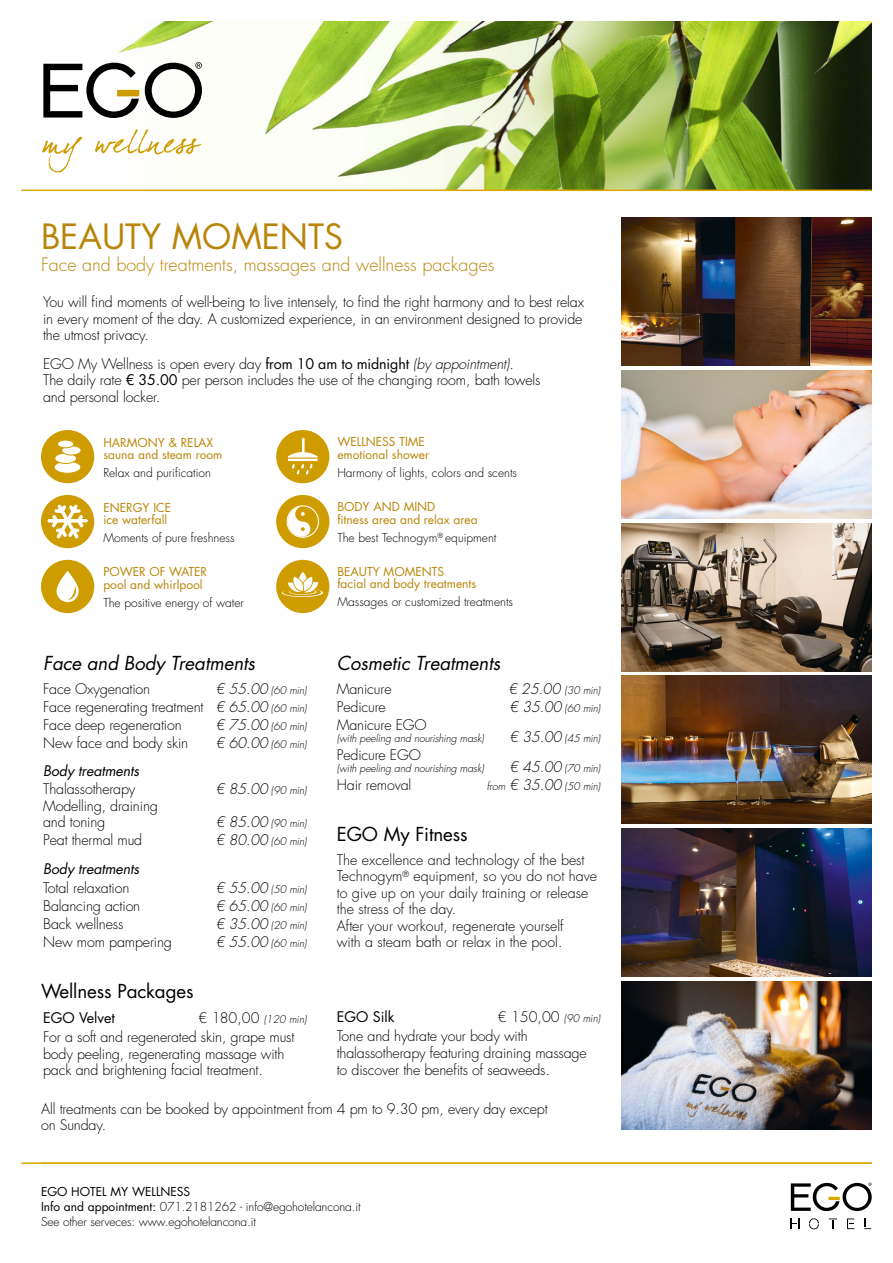
<style>
.page{position:relative;width:893px;height:1263px;background:#fff}
.page>*{position:absolute;margin:0;border:0;box-sizing:border-box;transform-origin:0 0}
.t1{font:33.9px "Futura Std";color:#b98508}
.t2{font:italic 18.75px "Futura Std";letter-spacing:-.005em;color:#000}
.t3{font:18.75px "Futura Std";letter-spacing:-.005em;color:#000}
.t4{font:300 17.85px "Futura Std";color:#b98508}
.t5{font:300 14.25px/16.5px "Futura Std";letter-spacing:-.01em;color:#000}
.t6{font:italic 14.25px "Futura Std";letter-spacing:-.01em;color:#000}
.t7{font:14.25px "Futura Std";color:#000}
.t8{font:300 12px/15px "Futura Std";color:#000}
.t9{font:12px/12px "Futura Std";color:#b98508}
.t10{font:italic 300 10.5px "Futura Std";letter-spacing:-.01em;color:#000}
.s1{font-weight:400}
.s2{font-style:italic}
.s3{font-size:14.25px}
.s4{font-style:italic;font-size:10.5px}
.s5{font-style:normal;font-size:14.25px}
</style>
<div class="page">
<img style="left:21px;top:21px;width:851px;height:169px">
<hr style="left:21px;top:190px;width:851px;height:1px;background:#d9a900">
<hr style="left:21px;top:1162px;width:851px;height:2px;background:#d9a900">
<svg style="left:42px;top:137px;width:40px;height:35px"></svg>
<svg style="left:95px;top:129px;width:106px;height:25px"></svg>
<svg style="left:43px;top:63px;width:96px;height:55px"></svg>
<svg style="left:145px;top:62px;width:57px;height:56px"></svg>
<svg style="left:809px;top:1218px;width:10px;height:11px"></svg>
<svg style="left:791px;top:1218px;width:8px;height:11px"></svg>
<svg style="left:847px;top:1218px;width:7px;height:11px"></svg>
<svg style="left:829px;top:1218px;width:8px;height:11px"></svg>
<svg style="left:864px;top:1218px;width:7px;height:11px"></svg>
<svg style="left:791px;top:1182px;width:81px;height:29px"></svg>
<div style="left:41px;top:560px;width:53px;height:53px;background:#cf9c00;border-radius:50%"></div>
<svg style="left:57px;top:571px;width:22px;height:31px"></svg>
<div style="left:41px;top:495px;width:53px;height:53px;background:#cf9c00;border-radius:50%"></div>
<svg style="left:48px;top:504px;width:40px;height:35px"></svg>
<div style="left:41px;top:430px;width:53px;height:53px;background:#cf9c00;border-radius:50%"></div>
<div style="left:54px;top:461px;width:27px;height:12px;background:#fff;border-radius:50%"></div>
<div style="left:54px;top:461px;width:27px;height:13px;border:1px solid #cf9c00;border-radius:50%"></div>
<div style="left:55px;top:453px;width:22px;height:10px;background:#fff;border-radius:50%"></div>
<div style="left:54px;top:453px;width:23px;height:11px;border:1px solid #cf9c00;border-radius:50%"></div>
<div style="left:62px;top:446px;width:19px;height:9px;background:#fff;border-radius:50%"></div>
<div style="left:61px;top:445px;width:21px;height:10px;border:1px solid #cf9c00;border-radius:50%"></div>
<div style="left:57px;top:440px;width:17px;height:8px;background:#fff;border-radius:50%"></div>
<div style="left:57px;top:440px;width:17px;height:8px;border:1px solid #cf9c00;border-radius:50%"></div>
<div style="left:276px;top:495px;width:53px;height:53px;background:#cf9c00;border-radius:50%"></div>
<svg style="left:287px;top:505px;width:32px;height:33px"></svg>
<div style="left:276px;top:560px;width:53px;height:53px;background:#cf9c00;border-radius:50%"></div>
<svg style="left:282px;top:572px;width:41px;height:25px"></svg>
<div style="left:276px;top:430px;width:53px;height:53px;background:#cf9c00;border-radius:50%"></div>
<svg style="left:287px;top:447px;width:31px;height:28px"></svg>
<hr style="left:302px;top:438px;width:3px;height:15px;background:#fff">
<img style="left:622px;top:218px;width:250px;height:148px">
<img style="left:622px;top:370px;width:250px;height:148px">
<img style="left:622px;top:523px;width:250px;height:148px">
<img style="left:622px;top:829px;width:250px;height:148px">
<img style="left:622px;top:676px;width:250px;height:148px">
<img style="left:622px;top:981px;width:250px;height:148px">
<h1 class="t1" style="left:41px;top:215px;width:304px">BEAUTY MOMENTS</h1>
<p class="t4" style="left:41px;top:254px;width:455px">Face and body treatments, massages and wellness packages</p>
<p class="t5" style="left:43px;top:294px;width:542px;text-align:justify">You will find moments of well-being to live intensely, to find the right harmony and to best relax in every moment of the day. A customized experience, in an environment designed to provide the utmost privacy.</p>
<p class="t5" style="left:43px;top:355px;width:499px">EGO My Wellness is open every day <span class="s1">from 10 am to midnight</span> <span class="s2">(by appointment).<br></span>The daily rate <span class="s1">€ 35.00</span> per person includes the use of the changing room, bath towels and personal locker.</p>
<p class="t9" style="left:103px;top:436px;width:121px">HARMONY &amp; RELAX sauna and steam room</p>
<p class="t8" style="left:103px;top:465px;width:109px">Relax and purification</p>
<p class="t9" style="left:103px;top:501px;width:69px">ENERGY ICE ice waterfall</p>
<p class="t8" style="left:103px;top:530px;width:133px">Moments of pure freshness</p>
<p class="t9" style="left:103px;top:565px;width:105px;line-height:13.5px">POWER OF WATER pool and whirlpool</p>
<p class="t8" style="left:103px;top:596px;width:142px">The positive energy of water</p>
<h2 class="t2" style="left:43px;top:651px;width:213px">Face and Body Treatments</h2>
<p class="t5" style="left:43px;top:681px;width:109px">Face Oxygenation</p>
<p class="t10" style="left:216px;top:683px;width:92px"><span class="s3">€ 55.00</span> (60 min)</p>
<p class="t5" style="left:43px;top:698px;width:265px;line-height:18px">Face regenerating treatment <span class="s2">€ 65.00</span> <span class="s4">(60 min)<br></span>Face deep regeneration</p>
<p class="t10" style="left:216px;top:719px;width:92px"><span class="s3">€ 75.00</span> (60 min)</p>
<p class="t5" style="left:43px;top:735px;width:147px">New face and body skin</p>
<p class="t10" style="left:216px;top:737px;width:92px"><span class="s3">€ 60.00</span> (60 min)</p>
<p class="t6" style="left:43px;top:762px;width:98px">Body treatments</p>
<p class="t5" style="left:43px;top:781px;width:94px">Thalassotherapy</p>
<p class="t10" style="left:216px;top:784px;width:92px"><span class="s3">€ 85.00</span> (90 min)</p>
<p class="t5" style="left:43px;top:798px;width:116px">Modelling, draining and toning</p>
<p class="t10" style="left:216px;top:817px;width:92px"><span class="s3">€ 85.00</span> (90 min)</p>
<p class="t5" style="left:43px;top:832px;width:101px">Peat thermal mud</p>
<p class="t10" style="left:216px;top:835px;width:92px"><span class="s3">€ 80.00</span> (60 min)</p>
<p class="t6" style="left:43px;top:859px;width:98px">Body treatments</p>
<p class="t5" style="left:43px;top:880px;width:88px">Total relaxation</p>
<p class="t10" style="left:216px;top:883px;width:92px"><span class="s3">€ 55.00</span> (50 min)</p>
<p class="t5" style="left:43px;top:898px;width:99px">Balancing action</p>
<p class="t10" style="left:216px;top:901px;width:92px"><span class="s3">€ 65.00</span> (60 min)</p>
<p class="t5" style="left:43px;top:916px;width:82px">Back wellness</p>
<p class="t10" style="left:216px;top:919px;width:92px"><span class="s3">€ 35.00</span> (20 min)</p>
<p class="t5" style="left:43px;top:934px;width:130px">New mom pampering</p>
<p class="t10" style="left:216px;top:937px;width:92px"><span class="s3">€ 55.00</span> (60 min)</p>
<p class="t9" style="left:337px;top:435px;width:93px;line-height:13.5px">WELLNESS TIME emotional shower</p>
<p class="t8" style="left:337px;top:466px;width:181px">Harmony of lights, colors and scents</p>
<p class="t9" style="left:337px;top:500px;width:142px;line-height:13.5px">BODY AND MIND<br>fitness area and relax area</p>
<p class="t8" style="left:337px;top:531px;width:161px">The best Technogym<sup>®</sup> equipment</p>
<p class="t9" style="left:337px;top:566px;width:140px">BEAUTY MOMENTS<br>facial and body treatments</p>
<p class="t8" style="left:337px;top:595px;width:177px">Massages or customized treatments</p>
<h2 class="t2" style="left:337px;top:651px;width:165px">Cosmetic Treatments</h2>
<p class="t5" style="left:337px;top:681px;width:56px">Manicure</p>
<p class="t10" style="left:508px;top:683px;width:94px"><span class="s3">€ 25.00</span> (30 min)</p>
<p class="t5" style="left:337px;top:699px;width:51px">Pedicure</p>
<p class="t10" style="left:509px;top:701px;width:92px"><span class="s3">€ 35.00</span> (60 min)</p>
<p class="t5" style="left:337px;top:717px;width:91px">Manicure EGO</p>
<p class="t10" style="left:337px;top:731px;width:149px">(with peeling and nourishing mask)</p>
<p class="t10" style="left:509px;top:731px;width:92px"><span class="s3">€ 35.00</span> (45 min)</p>
<p class="t5" style="left:337px;top:747px;width:86px">Pedicure EGO</p>
<p class="t10" style="left:337px;top:761px;width:149px">(with peeling and nourishing mask)</p>
<p class="t10" style="left:509px;top:761px;width:92px"><span class="s3">€ 45.00</span> (70 min)</p>
<p class="t5" style="left:337px;top:777px;width:76px">Hair removal</p>
<p class="t10" style="left:487px;top:779px;width:115px">from <span class="s3">€ 35.00</span> (50 min)</p>
<h2 class="t3" style="left:337px;top:822px;width:132px">EGO My Fitness</h2>
<p class="t5" style="left:337px;top:852px;width:262px">The excellence and technology of the best Technogym<sup>®</sup> equipment, so you do not have to give up on your daily training or release the stress of the day.<br>After your workout, regenerate yourself<br>with a steam bath or relax in the pool.</p>
<h2 class="t3" style="left:41px;top:979px;width:154px">Wellness Packages</h2>
<p class="t7" style="left:43px;top:1008px;width:73px">EGO Velvet</p>
<p class="t10" style="left:199px;top:1012px;width:110px"><span class="s5">€ 180,00</span> (120 min)</p>
<p class="t5" style="left:43px;top:1029px;width:253px">For a soft and regenerated skin, grape must body peeling, regenerating massage with pack and brightening facial treatment.</p>
<p class="t7" style="left:337px;top:1008px;width:59px">EGO Silk</p>
<p class="t5" style="left:337px;top:1007px;width:265px;line-height:19.5px;text-indent:161px">€ 150,00 <span class="s4">(90 min)<br></span>Tone and hydrate your body with</p>
<p class="t5" style="left:337px;top:1045px;width:252px">thalassotherapy featuring draining massage to discover the benefits of seaweeds.</p>
<p class="t5" style="left:41px;top:1100px;width:508px">All treatments can be booked by appointment from 4 pm to 9.30 pm, every day except on Sunday.</p>
<p class="t8" style="left:41px;top:1184px;width:321px"><span class="s1">EGO HOTEL MY WELLNESS<br>Info and appointment:</span> 071.2181262 - info@egohotelancona.it<br>See other serveces: www.egohotelancona.it</p>
</div>
